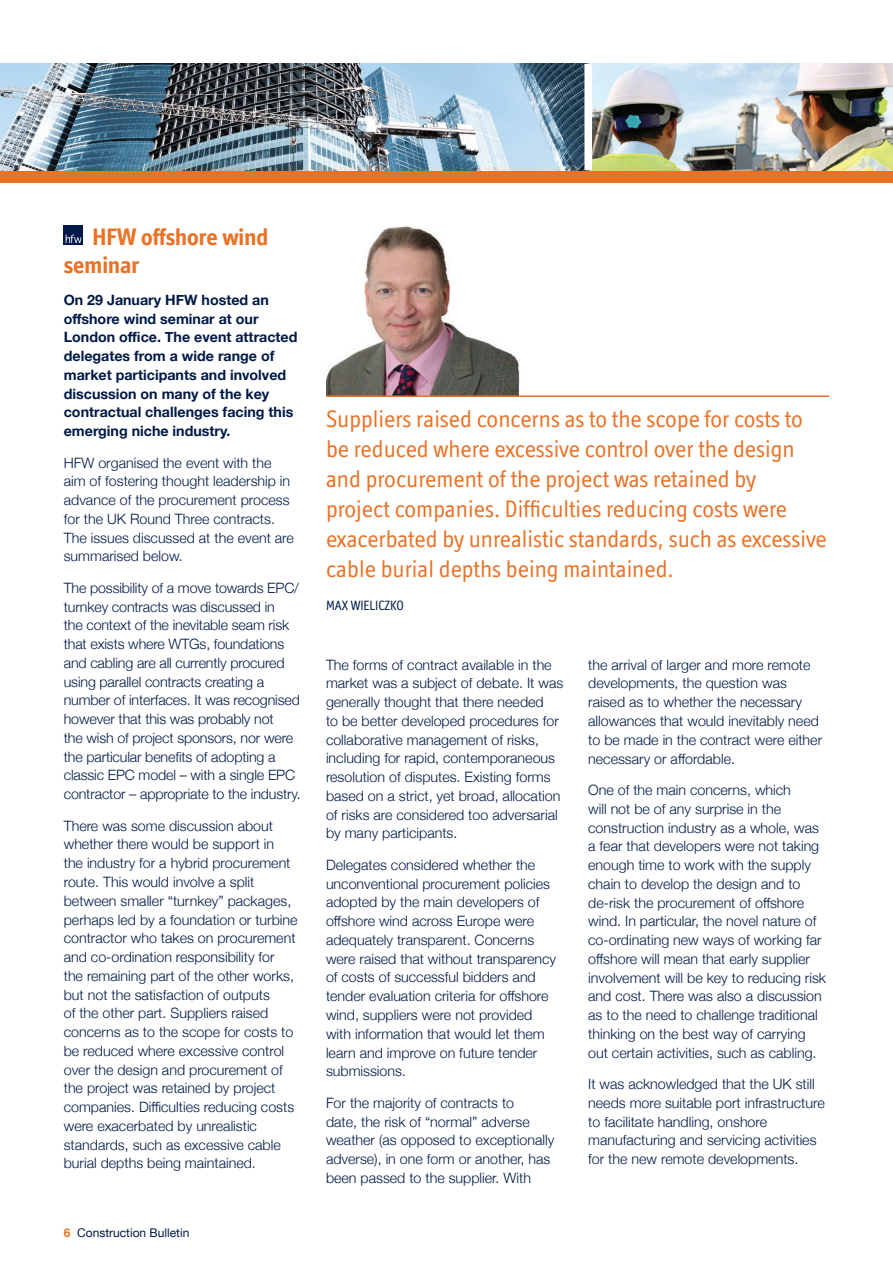
<style>
.page{position:relative;width:893px;height:1263px;background:#fff}
.page>*{position:absolute;margin:0;border:0;box-sizing:border-box;transform-origin:0 0}
.t1{font:24px/30px "Officina Display ITC";color:#eb7125}
.t2{font:700 24px/28.8px "Officina Display ITC Std";color:#eb7125}
.t3{font:300 14.25px/18.8px "Helvetica Neue";color:#001948}
.t4{font:700 14.25px/18.8px "Helvetica Neue";color:#001948}
.t5{font:13.5px "Officina Display ITC";color:#001948}
.t6{font:12px "Helvetica Neue";color:#001948}
.s1{font-weight:700;color:#eb7125}
</style>
<div class="page">
<div style="left:0;top:170px;width:893px;height:13px;background:#eb7125"></div>
<img style="left:592px;top:64px;width:301px;height:106px">
<img style="left:0;top:64px;width:584px;height:106px">
<img style="left:326px;top:226px;width:194px;height:169px">
<hr style="left:326px;top:395px;width:503px;height:2px;background:#eb7125">
<div style="left:64px;top:225px;width:19px;height:19px;background:#001948"></div>
<svg style="left:66px;top:235px;width:16px;height:8px"></svg>
<h1 class="t2" style="left:64px;top:222px;width:206px;text-indent:29px">HFW offshore wind seminar</h1>
<p class="t4" style="left:64px;top:291px;width:235px">On 29 January HFW hosted an offshore wind seminar at our<br>London office. The event attracted delegates from a wide range of market participants and involved discussion on many of the key contractual challenges facing this emerging niche industry.</p>
<p class="t3" style="left:64px;top:452px;width:232px">HFW organised the event with the aim of fostering thought leadership in advance of the procurement process for the UK Round Three contracts.<br>The issues discussed at the event are summarised below.</p>
<p class="t3" style="left:64px;top:578px;width:238px">The possibility of a move towards EPC/ turnkey contracts was discussed in<br>the context of the inevitable seam risk that exists where WTGs, foundations and cabling are all currently procured using parallel contracts creating a number of interfaces. It was recognised however that this was probably not<br>the wish of project sponsors, nor were the particular benefits of adopting a classic EPC model – with a single EPC contractor – appropriate to the industry.</p>
<p class="t3" style="left:64px;top:815px;width:235px">There was some discussion about whether there would be support in<br>the industry for a hybrid procurement route. This would involve a split between smaller “turnkey” packages, perhaps led by a foundation or turbine contractor who takes on procurement and co-ordination responsibility for<br>the remaining part of the other works, but not the satisfaction of outputs<br>of the other part. Suppliers raised concerns as to the scope for costs to be reduced where excessive control over the design and procurement of the project was retained by project companies. Difficulties reducing costs were exacerbated by unrealistic standards, such as excessive cable burial depths being maintained.</p>
<p class="t6" style="left:64px;top:1224px;width:127px"><span class="s1">6</span> Construction Bulletin</p>
<p class="t1" style="left:326px;top:403px;width:502px">Suppliers raised concerns as to the scope for costs to be reduced where excessive control over the design and procurement of the project was retained by<br>project companies. Difficulties reducing costs were exacerbated by unrealistic standards, such as excessive cable burial depths being maintained.</p>
<p class="t5" style="left:326px;top:598px;width:79px">MAX WIELICZKO</p>
<p class="t3" style="left:326px;top:654px;width:239px">The forms of contract available in the market was a subject of debate. It was generally thought that there needed<br>to be better developed procedures for collaborative management of risks, including for rapid, contemporaneous resolution of disputes. Existing forms based on a strict, yet broad, allocation of risks are considered too adversarial by many participants.</p>
<p class="t3" style="left:326px;top:855px;width:232px">Delegates considered whether the unconventional procurement policies adopted by the main developers of offshore wind across Europe were adequately transparent. Concerns were raised that without transparency of costs of successful bidders and tender evaluation criteria for offshore wind, suppliers were not provided with information that would let them learn and improve on future tender submissions.</p>
<p class="t3" style="left:326px;top:1092px;width:230px">For the majority of contracts to<br>date, the risk of “normal” adverse weather (as opposed to exceptionally adverse), in one form or another, has been passed to the supplier. With</p>
<p class="t3" style="left:588px;top:654px;width:235px">the arrival of larger and more remote developments, the question was raised as to whether the necessary allowances that would inevitably need to be made in the contract were either necessary or affordable.</p>
<p class="t3" style="left:588px;top:780px;width:239px">One of the main concerns, which<br>will not be of any surprise in the construction industry as a whole, was a fear that developers were not taking enough time to work with the supply chain to develop the design and to de-risk the procurement of offshore wind. In particular, the novel nature of co-ordinating new ways of working far offshore will mean that early supplier involvement will be key to reducing risk and cost. There was also a discussion as to the need to challenge traditional thinking on the best way of carrying out certain activities, such as cabling.</p>
<p class="t3" style="left:588px;top:1074px;width:238px">It was acknowledged that the UK still needs more suitable port infrastructure to facilitate handling, onshore manufacturing and servicing activities for the new remote developments.</p>
</div>
